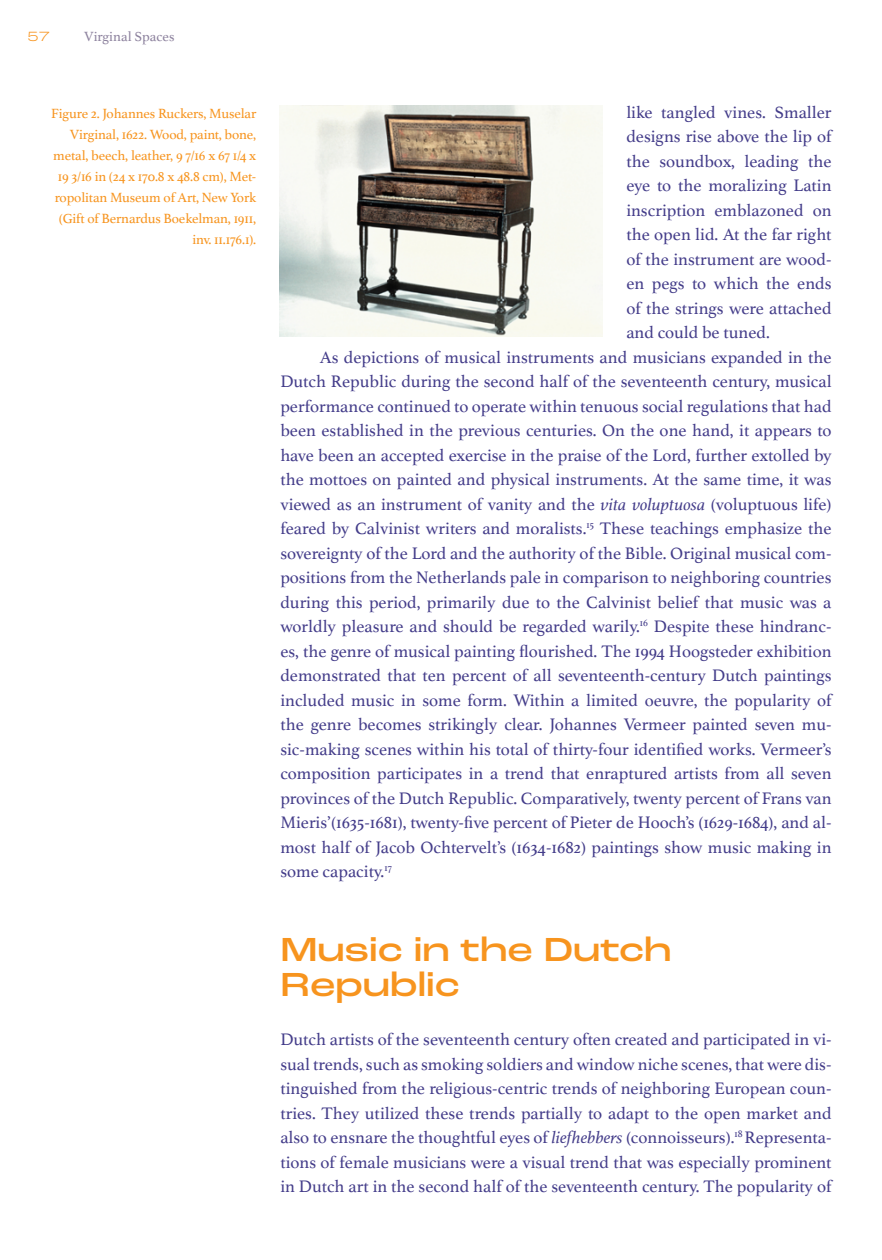
<style>
.page{position:relative;width:882px;height:1260px;background:#fff}
.page>*{position:absolute;margin:0;border:0;box-sizing:border-box;transform-origin:0 0}
.t1{font:500 expanded 35px/35px "Roc Grotesk";color:#f7941e}
.t2{font:17.5px/24.5px "Athelas";color:#443d8a;text-align:justify}
.t3{font:14px/21px "Athelas";letter-spacing:-.01em;color:#f7941e;text-align:right}
.t4{font:14px "Athelas";color:#8d829e}
.t5{font:300 expanded 14px "Roc Grotesk";color:#f7941e}
.s1{font-style:italic}
</style>
<div class="page">
<img style="left:280px;top:106px;width:323px;height:231px">
<p class="t5" style="left:28px;top:28px;width:24px">57</p>
<p class="t4" style="left:84px;top:25px;width:92px">Virginal Spaces</p>
<p class="t3" style="left:51px;top:103px;width:207px">Figure 2. Johannes Ruckers, Muselar Virginal, 1622. Wood, paint, bone, metal, beech, leather, 9 7/16 x 67 1/4 x 19 3/16 in (24 x 170.8 x 48.8 cm), Met&shy;ropolitan Museum of Art, New York (Gift of Bernardus Boekelman, 1911, inv. 11.176.1).</p>
<p class="t2" style="left:626px;top:99px;width:207px">like tangled vines. Smaller</p>
<p class="t2" style="left:626px;top:124px;width:207px">designs rise above the lip of</p>
<p class="t2" style="left:626px;top:148px;width:207px">the soundbox, leading the</p>
<p class="t2" style="left:626px;top:173px;width:207px">eye to the moralizing Latin</p>
<p class="t2" style="left:626px;top:197px;width:207px">inscription emblazoned on</p>
<p class="t2" style="left:626px;top:222px;width:207px">the open lid. At the far right</p>
<p class="t2" style="left:626px;top:246px;width:207px">of the instrument are wood-</p>
<p class="t2" style="left:626px;top:271px;width:207px">en pegs to which the ends</p>
<p class="t2" style="left:626px;top:295px;width:207px">of the strings were attached</p>
<p class="t2" style="left:626px;top:320px;width:145px">and could be tuned.</p>
<p class="t2" style="left:320px;top:344px;width:513px">As depictions of musical instruments and musicians expanded in the</p>
<p class="t2" style="left:280px;top:369px;width:553px">Dutch Republic during the second half of the seventeenth century, musical</p>
<p class="t2" style="left:280px;top:393px;width:553px">performance continued to operate within tenuous social regulations that had</p>
<p class="t2" style="left:280px;top:418px;width:553px">been established in the previous centuries. On the one hand, it appears to</p>
<p class="t2" style="left:280px;top:442px;width:553px">have been an accepted exercise in the praise of the Lord, further extolled by</p>
<p class="t2" style="left:280px;top:467px;width:553px">the mottoes on painted and physical instruments. At the same time, it was</p>
<p class="t2" style="left:280px;top:491px;width:553px">viewed as an instrument of vanity and the <span class="s1">vita voluptuosa</span> (voluptuous life)</p>
<p class="t2" style="left:280px;top:516px;width:553px">feared by Calvinist writers and moralists.<sup>15</sup> These teachings emphasize the</p>
<p class="t2" style="left:280px;top:540px;width:553px">sovereignty of the Lord and the authority of the Bible. Original musical com-</p>
<p class="t2" style="left:280px;top:565px;width:553px">positions from the Netherlands pale in comparison to neighboring countries</p>
<p class="t2" style="left:280px;top:589px;width:553px">during this period, primarily due to the Calvinist belief that music was a</p>
<p class="t2" style="left:280px;top:614px;width:553px">worldly pleasure and should be regarded warily.<sup>16</sup> Despite these hindranc-</p>
<p class="t2" style="left:280px;top:638px;width:553px">es, the genre of musical painting flourished. The 1994 Hoogsteder exhibition</p>
<p class="t2" style="left:280px;top:663px;width:553px">demonstrated that ten percent of all seventeenth-century Dutch paintings</p>
<p class="t2" style="left:280px;top:687px;width:553px">included music in some form. Within a limited oeuvre, the popularity of</p>
<p class="t2" style="left:280px;top:712px;width:553px">the genre becomes strikingly clear. Johannes Vermeer painted seven mu-</p>
<p class="t2" style="left:280px;top:736px;width:553px">sic-making scenes within his total of thirty-four identified works. Vermeer’s</p>
<p class="t2" style="left:280px;top:761px;width:553px">composition participates in a trend that enraptured artists from all seven</p>
<p class="t2" style="left:280px;top:785px;width:553px">provinces of the Dutch Republic. Comparatively, twenty percent of Frans van</p>
<p class="t2" style="left:280px;top:810px;width:553px">Mieris’(1635-1681), twenty-five percent of Pieter de Hooch’s (1629-1684), and al-</p>
<p class="t2" style="left:280px;top:834px;width:553px">most half of Jacob Ochtervelt’s (1634-1682) paintings show music making in</p>
<p class="t2" style="left:280px;top:859px;width:113px">some capacity.<sup>17</sup></p>
<h1 class="t1" style="left:280px;top:933px;width:393px">Music in the Dutch<br>Republic</h1>
<p class="t2" style="left:280px;top:1027px;width:553px">Dutch artists of the seventeenth century often created and participated in vi&shy;sual trends, such as smoking soldiers and window niche scenes, that were dis&shy;tinguished from the religious-centric trends of neighboring European coun&shy;tries. They utilized these trends partially to adapt to the open market and also to ensnare the thoughtful eyes of <span class="s1">liefhebbers</span> (connoisseurs).<sup>18</sup> Representa&shy;tions of female musicians were a visual trend that was especially prominent in Dutch art in the second half of the seventeenth century. The popularity of</p>
</div>
